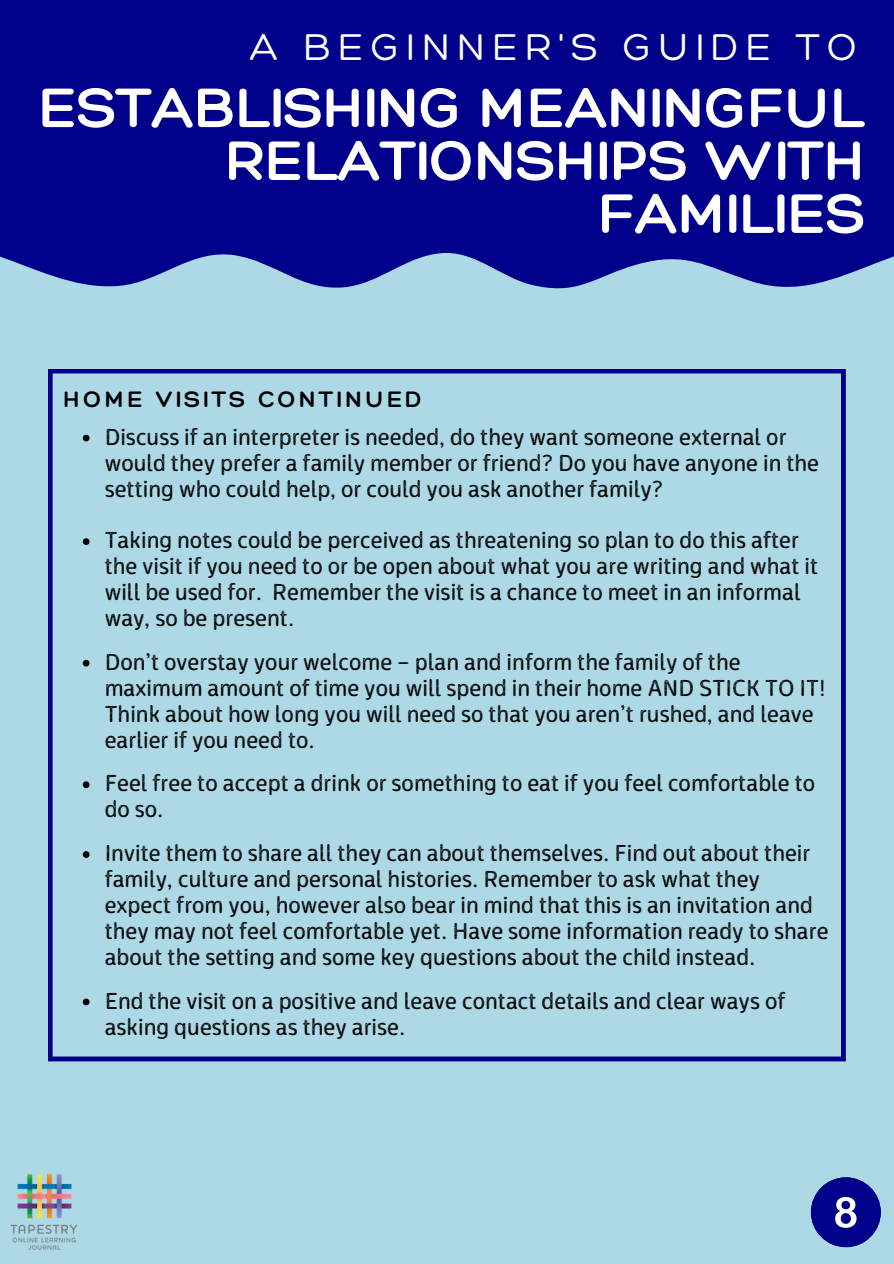
<style>
.page{position:relative;width:894px;height:1264px;background:#fff}
.page>*{position:absolute;margin:0;border:0;box-sizing:border-box;transform-origin:0 0}
.t1{font:300 60.45px/52.8px "Hero";color:#fff;text-align:right}
.t2{font:300 40.5px "Hero";letter-spacing:.17em;color:#fff}
.t3{font:300 24.3px "Hero";letter-spacing:.13em;color:#000}
.t4{font:24.15px/25.8px "Ossem Rust";color:#000}
</style>
<div class="page">
<div style="left:0;top:0;width:893px;height:1263px;background:#add8e6"></div>
<svg style="left:48px;top:369px;width:797px;height:692px"></svg>
<svg style="left:83px;top:434px;width:6px;height:7px"></svg>
<svg style="left:83px;top:538px;width:6px;height:7px"></svg>
<svg style="left:83px;top:659px;width:6px;height:7px"></svg>
<svg style="left:83px;top:781px;width:6px;height:7px"></svg>
<svg style="left:83px;top:851px;width:6px;height:6px"></svg>
<svg style="left:83px;top:998px;width:6px;height:7px"></svg>
<img style="left:10px;top:1174px;width:68px;height:76px">
<div style="left:0;top:0;width:893px;height:289px;background:#00008b"></div>
<div style="left:810px;top:1177px;width:70px;height:69px;background:#00008b;border-radius:50%"></div>
<svg style="left:835px;top:1197px;width:22px;height:30px"></svg>
<h2 class="t2" style="left:250px;top:21px;width:608px">A BEGINNER'S GUIDE TO</h2>
<h1 class="t1" style="left:39px;top:79px;width:828px">ESTABLISHING MEANINGFUL<br>RELATIONSHIPS WITH<br>FAMILIES</h1>
<p class="t3" style="left:64px;top:384px;width:359px">HOME VISITS CONTINUED</p>
<p class="t4" style="left:105px;top:424px;width:715px">Discuss if an interpreter is needed, do they want someone external or would they prefer a family member or friend? Do you have anyone in the setting who could help, or could you ask another family?</p>
<p class="t4" style="left:105px;top:528px;width:715px">Taking notes could be perceived as threatening so plan to do this after the visit if you need to or be open about what you are writing and what it will be used for. Remember the visit is a chance to meet in an informal way, so be present.</p>
<p class="t4" style="left:105px;top:649px;width:722px">Don’t overstay your welcome – plan and inform the family of the maximum amount of time you will spend in their home AND STICK TO IT!<br>Think about how long you will need so that you aren’t rushed, and leave earlier if you need to.</p>
<p class="t4" style="left:105px;top:771px;width:712px">Feel free to accept a drink or something to eat if you feel comfortable to do so.</p>
<p class="t4" style="left:105px;top:841px;width:725px">Invite them to share all they can about themselves. Find out about their family, culture and personal histories. Remember to ask what they expect from you, however also bear in mind that this is an invitation and they may not feel comfortable yet. Have some information ready to share about the setting and some key questions about the child instead.</p>
<p class="t4" style="left:105px;top:988px;width:682px">End the visit on a positive and leave contact details and clear ways of asking questions as they arise.</p>
</div>
